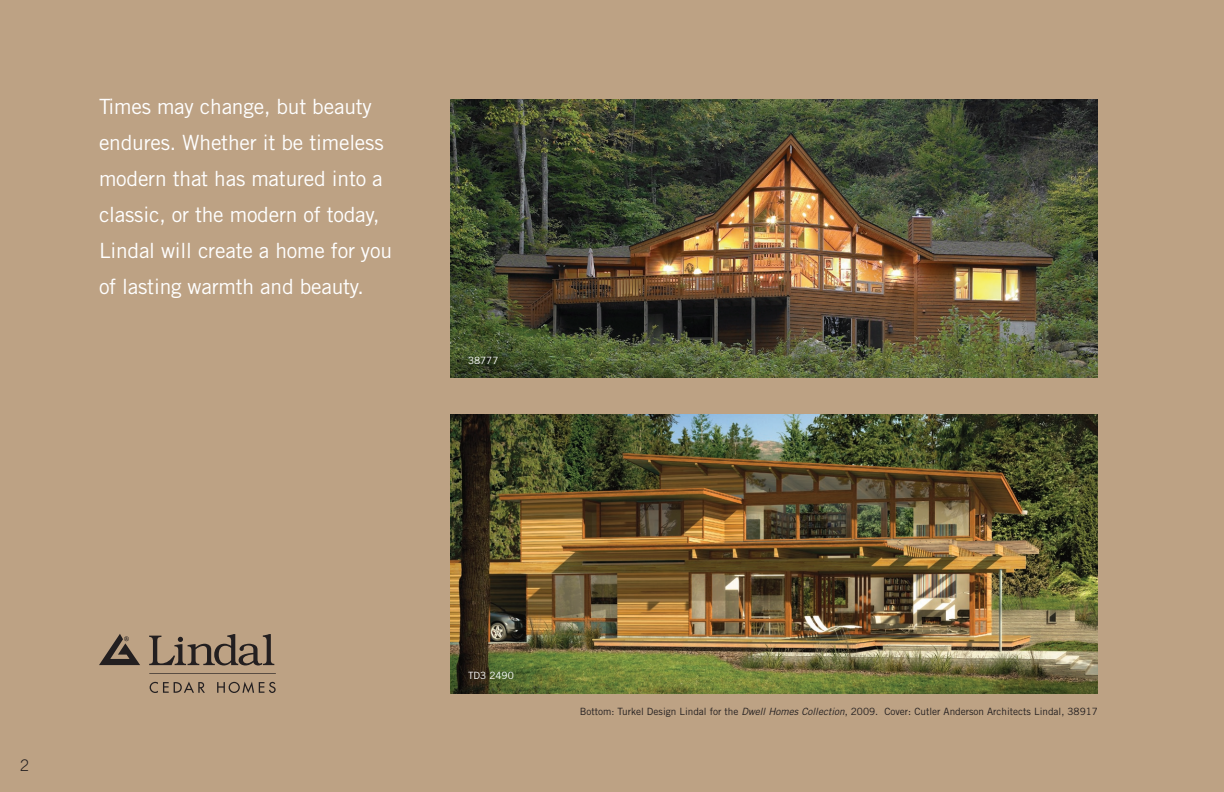
<style>
.page{position:relative;width:1224px;height:792px;background:#bda284}
.page>*{position:absolute;margin:0;border:0;box-sizing:border-box;transform-origin:0 0}
.Title_-_small{font:21px/36px "Trade Gothic LT Std";letter-spacing:-.01em;color:#fff}
.Q_-_Page{font:300 16px "Trade Gothic LT Std";color:#231f20}
.House_State___WHITE{font:10px "Trade Gothic LT Std";color:#231f20}
.House_State___WHITE-2{font:10px "Trade Gothic LT Std";color:#fff}
.s1{font-style:italic}
</style>
<div class="page">
<img style="left:450px;top:99px;width:648px;height:279px">
<img style="left:450px;top:414px;width:648px;height:279px">
<svg style="left:99px;top:634px;width:177px;height:59px"></svg>
<p class="Title_-_small" style="left:99px;top:88px;width:295px">Times may change, but beauty endures. Whether it be timeless modern that has matured into a classic, or the modern of today,<br>Lindal will create a home for you of lasting warmth and beauty.</p>
<p class="House_State___WHITE-2" style="left:468px;top:354px;width:32px">38777</p>
<p class="Q_-_Page" style="left:20px;top:755px;width:10px">2</p>
<p class="House_State___WHITE-2" style="left:468px;top:669px;width:47px">TD3 2490</p>
<p class="House_State___WHITE" style="left:580px;top:705px;width:520px">Bottom: Turkel Design Lindal for the <span class="s1">Dwell Homes Collection</span>, 2009. Cover: Cutler Anderson Architects Lindal, 38917</p>
</div>
